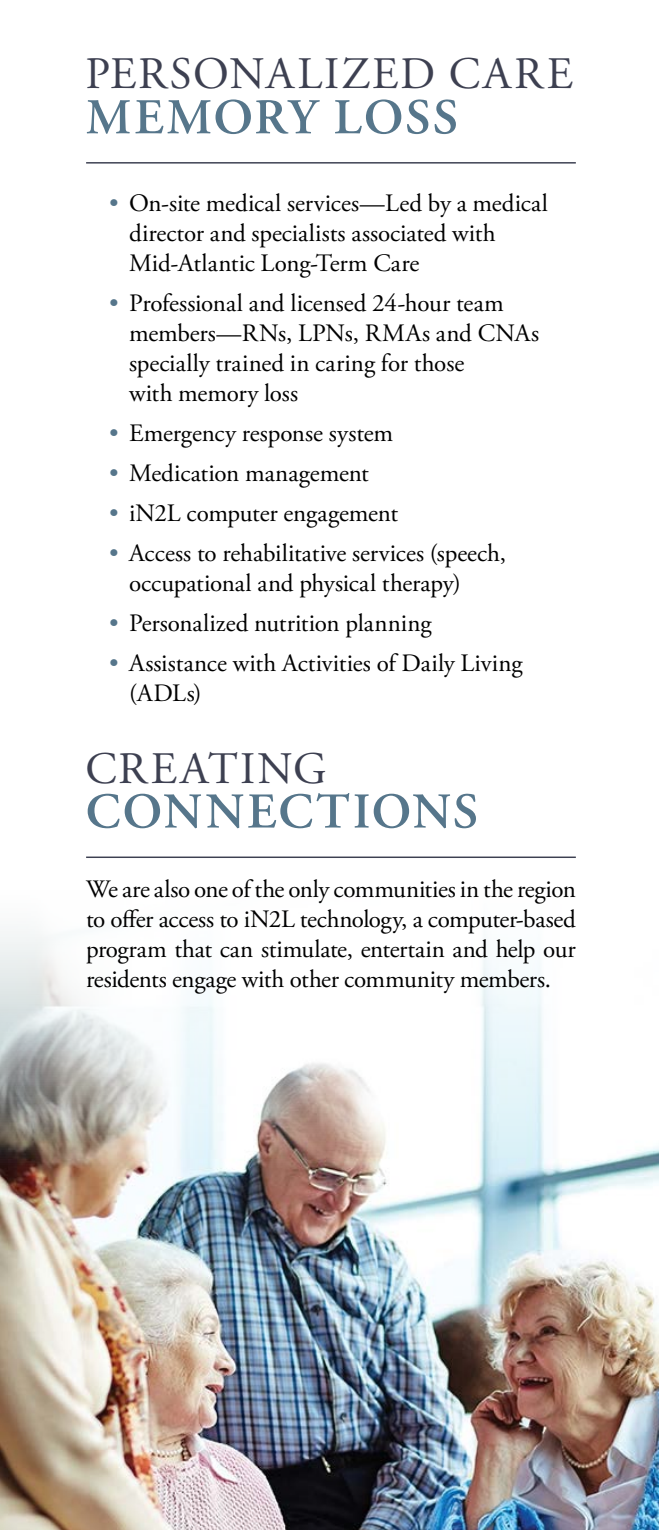
<style>
.page{position:relative;width:659px;height:1530px;background:#fff}
.page>*{position:absolute;margin:0;border:0;box-sizing:border-box;transform-origin:0 0}
.t1{font:600 50px "Adobe Garamond Pro";letter-spacing:.045em;color:#56768b}
.t2{font:45px "Adobe Garamond Pro";letter-spacing:.045em;color:#3d4051}
.t3{font:25px/30px "Adobe Garamond Pro";color:#000}
.s1{color:#56768b}
</style>
<div class="page">
<img style="left:0;top:931px;width:659px;height:599px">
<hr style="left:86px;top:857px;width:490px;height:1px;background:#3d4051">
<hr style="left:86px;top:162px;width:490px;height:2px;background:#3d4051">
<h2 class="t2" style="left:86px;top:47px;width:489px">PERSONALIZED CARE</h2>
<h1 class="t1" style="left:86px;top:89px;width:374px">MEMORY LOSS</h1>
<p class="t3" style="left:129px;top:189px;width:420px;text-indent:-20px"><span class="s1">•</span> On-site medical services—Led by a medical director and specialists associated with<br>Mid-Atlantic Long-Term Care</p>
<p class="t3" style="left:129px;top:289px;width:412px;text-indent:-20px"><span class="s1">•</span> Professional and licensed 24-hour team members—RNs, LPNs, RMAs and CNAs specially trained in caring for those<br>with memory loss</p>
<p class="t3" style="left:109px;top:419px;width:286px"><span class="s1">•</span> Emergency response system</p>
<p class="t3" style="left:109px;top:459px;width:261px"><span class="s1">•</span> Medication management</p>
<p class="t3" style="left:109px;top:499px;width:290px"><span class="s1">•</span> iN2L computer engagement</p>
<p class="t3" style="left:129px;top:539px;width:378px;text-indent:-20px"><span class="s1">•</span> Access to rehabilitative services (speech, occupational and physical therapy)</p>
<p class="t3" style="left:109px;top:609px;width:324px"><span class="s1">•</span> Personalized nutrition planning</p>
<p class="t3" style="left:129px;top:649px;width:395px;text-indent:-20px"><span class="s1">•</span> Assistance with Activities of Daily Living (ADLs)</p>
<h2 class="t2" style="left:86px;top:741px;width:243px">CREATING</h2>
<h1 class="t1" style="left:86px;top:783px;width:394px">CONNECTIONS</h1>
<p class="t3" style="left:86px;top:875px;width:491px;text-align:justify">We are also one of the only communities in the region to offer access to iN2L technology, a computer-based program that can stimulate, entertain and help our residents engage with other community members.</p>
</div>
